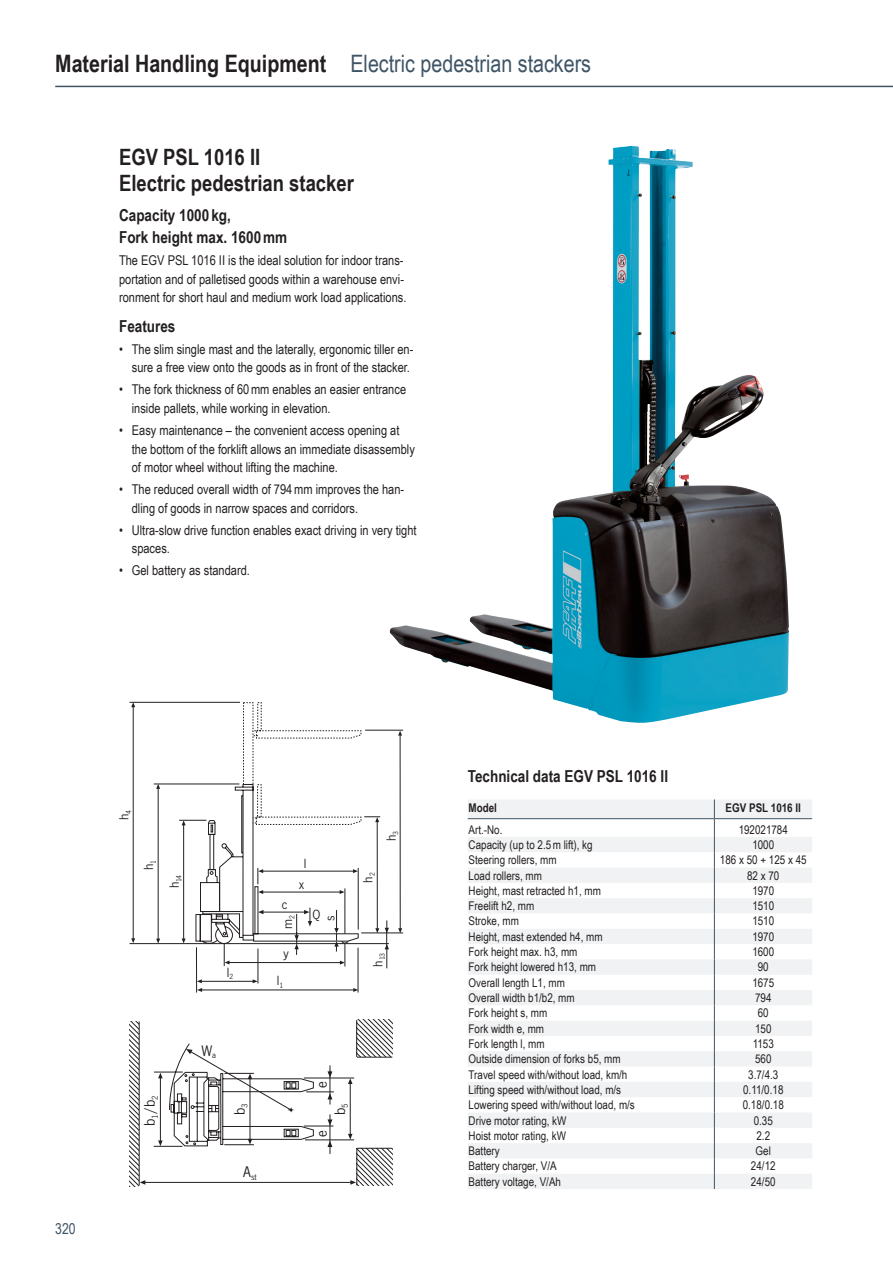
<style>
.page{position:relative;width:893px;height:1263px;background:#fff}
.page>*{position:absolute;margin:0;border:0;box-sizing:border-box;transform-origin:0 0}
.t1{font:24px "Arial Narrow";color:#3f5465}
.t2{font:700 22.5px/26.1px "Arial Narrow";color:#231f20}
.t3{font:700 16.5px/22.4px "Arial Narrow";color:#231f20}
.t4{font:15.9px "News Got T";color:#231f20}
.t5{font:15px "Arial Narrow";color:#3f5465}
.t6{font:13.8px "News Got T";color:#231f20}
.t7{font:13.5px/18.6px "Arial Narrow";color:#231f20}
.t8{font:12px "Arial Narrow";color:#231f20}
.t9{font:700 12px "Arial Narrow";color:#231f20}
.t10{font:8.85px "News Got T";color:#231f20}
.t11{font:7.8px "News Got T";color:#231f20}
.s1{font-weight:700;color:#231f20}
</style>
<div class="page">
<img style="left:389px;top:146px;width:400px;height:577px">
<hr style="left:55px;top:86px;width:838px;height:1px;background:#3f5465">
<hr style="left:130px;top:943px;width:259px;height:1px;background:#231f20">
<hr style="left:361px;top:933px;width:42px;height:1px;background:#231f20">
<hr style="left:365px;top:730px;width:38px;height:1px;background:#231f20">
<hr style="left:400px;top:735px;width:1px;height:193px;background:#231f20">
<svg style="left:398px;top:731px;width:4px;height:5px"></svg>
<svg style="left:398px;top:928px;width:4px;height:5px"></svg>
<hr style="left:154px;top:784px;width:85px;height:1px;background:#231f20">
<hr style="left:130px;top:702px;width:110px;height:1px;background:#231f20">
<hr style="left:158px;top:788px;width:1px;height:151px;background:#231f20">
<svg style="left:156px;top:938px;width:4px;height:5px"></svg>
<svg style="left:156px;top:784px;width:4px;height:5px"></svg>
<hr style="left:133px;top:707px;width:1px;height:231px;background:#231f20">
<svg style="left:131px;top:938px;width:4px;height:5px"></svg>
<svg style="left:131px;top:702px;width:4px;height:5px"></svg>
<hr style="left:196px;top:947px;width:1px;height:45px;background:#231f20">
<hr style="left:258px;top:948px;width:1px;height:35px;background:#231f20">
<hr style="left:358px;top:948px;width:1px;height:44px;background:#231f20">
<hr style="left:202px;top:981px;width:51px;height:1px;background:#231f20">
<svg style="left:253px;top:979px;width:5px;height:4px"></svg>
<hr style="left:202px;top:990px;width:152px;height:1px;background:#231f20">
<svg style="left:353px;top:988px;width:5px;height:4px"></svg>
<svg style="left:197px;top:979px;width:5px;height:13px"></svg>
<svg style="left:179px;top:702px;width:210px;height:266px"></svg>
<hr style="left:145px;top:1182px;width:206px;height:1px;background:#231f20">
<svg style="left:130px;top:1021px;width:15px;height:165px"></svg>
<svg style="left:153px;top:1019px;width:239px;height:167px"></svg>
<svg style="left:468px;top:799px;width:344px;height:390px"></svg>
<hr style="left:468px;top:818px;width:246px;height:1px;background:#3f5465">
<hr style="left:714px;top:818px;width:98px;height:1px;background:#3f5465">
<h1 class="t1" style="left:55px;top:46px;width:537px"><span class="s1">Material Handling Equipment</span> Electric pedestrian stackers</h1>
<h2 class="t2" style="left:119px;top:143px;width:236px">EGV PSL 1016 II<br>Electric pedestrian stacker</h2>
<p class="t3" style="left:119px;top:203px;width:170px">Capacity 1000 kg,<br>Fork height max. 1600mm</p>
<p class="t7" style="left:119px;top:250px;width:289px">The EGV PSL 1016 II is the ideal solution for indoor trans&shy;portation and of palletised goods within a warehouse envi&shy;ronment for short haul and medium work load applications.</p>
<p class="t3" style="left:119px;top:314px;width:58px">Features</p>
<p class="t7" style="left:119px;top:339px;width:296px;text-align:right">• The slim single mast and the laterally, ergonomic tiller en&shy;sure a free view onto the goods as in front of the stacker.</p>
<p class="t7" style="left:132px;top:380px;width:276px;text-indent:-13px">• The fork thickness of 60mm enables an easier entrance inside pallets, while working in elevation.</p>
<p class="t7" style="left:132px;top:420px;width:285px;text-indent:-13px">• Easy maintenance – the convenient access opening at the bottom of the forklift allows an immediate disassembly of motor wheel without lifting the machine.</p>
<p class="t7" style="left:132px;top:480px;width:274px;text-indent:-13px">• The reduced overall width of 794mm improves the han&shy;dling of goods in narrow spaces and corridors.</p>
<p class="t7" style="left:132px;top:520px;width:286px;text-indent:-13px">• Ultra-slow drive function enables exact driving in very tight spaces.</p>
<p class="t7" style="left:119px;top:561px;width:132px">• Gel battery as standard.</p>
<p class="t5" style="left:55px;top:1218px;width:22px">320</p>
<p class="t6" style="left:116px;top:820px;width:12px;rotate:-90deg">h<sub>4</sub></p>
<p class="t6" style="left:141px;top:870px;width:12px;rotate:-90deg">h<sub>1</sub></p>
<p class="t11" style="left:174px;top:888px;width:15px;rotate:-90deg"><sup>h</sup>14</p>
<p class="t6" style="left:227px;top:965px;width:8px">l<sub>2</sub></p>
<p class="t6" style="left:304px;top:856px;width:4px">l</p>
<p class="t6" style="left:282px;top:897px;width:7px">c</p>
<p class="t6" style="left:299px;top:877px;width:6px">x</p>
<p class="t6" style="left:280px;top:929px;width:15px;rotate:-90deg">m<sub>2</sub></p>
<p class="t6" style="left:312px;top:907px;width:9px">Q</p>
<p class="t6" style="left:322px;top:921px;width:7px;rotate:-90deg">s</p>
<p class="t6" style="left:283px;top:946px;width:7px">y</p>
<p class="t6" style="left:277px;top:973px;width:8px">l<sub>1</sub></p>
<p class="t6" style="left:384px;top:841px;width:12px;rotate:-90deg">h<sub>3</sub></p>
<p class="t6" style="left:360px;top:883px;width:12px;rotate:-90deg">h<sub>2</sub></p>
<p class="t11" style="left:378px;top:966px;width:15px;rotate:-90deg"><sup>h</sup>13</p>
<p class="t4" style="left:141px;top:1126px;width:32px;rotate:-90deg">b<sub>1</sub>/b<sub>2</sub></p>
<p class="t4" style="left:201px;top:1041px;width:16px">W<sub>a</sub></p>
<p class="t4" style="left:231px;top:1115px;width:13px;rotate:-90deg">b<sub>3</sub></p>
<p class="t10" style="left:243px;top:1172px;width:15px"><sup>A</sup>st</p>
<p class="t4" style="left:313px;top:1088px;width:8px;rotate:-90deg">e</p>
<p class="t4" style="left:331px;top:1115px;width:13px;rotate:-90deg">b<sub>5</sub></p>
<p class="t4" style="left:313px;top:1136px;width:8px;rotate:-90deg">e</p>
<p class="t3" style="left:468px;top:764px;width:202px">Technical data EGV PSL 1016 II</p>
<p class="t9" style="left:469px;top:799px;width:30px">Model</p>
<p class="t9" style="left:726px;top:799px;width:77px">EGV PSL 1016 II</p>
<p class="t8" style="left:469px;top:820px;width:35px">Art.-No.</p>
<p class="t8" style="left:739px;top:820px;width:51px">192021784</p>
<p class="t8" style="left:469px;top:836px;width:126px">Capacity (up to 2.5m lift), kg</p>
<p class="t8" style="left:752px;top:836px;width:23px">1000</p>
<p class="t8" style="left:469px;top:851px;width:90px">Steering rollers, mm</p>
<p class="t8" style="left:720px;top:851px;width:88px">186 x 50 + 125 x 45</p>
<p class="t8" style="left:469px;top:866px;width:75px">Load rollers, mm</p>
<p class="t8" style="left:747px;top:866px;width:34px">82 x 70</p>
<p class="t8" style="left:469px;top:882px;width:134px">Height, mast retracted h1, mm</p>
<p class="t8" style="left:752px;top:882px;width:23px">1970</p>
<p class="t8" style="left:469px;top:897px;width:67px">Freelift h2, mm</p>
<p class="t8" style="left:752px;top:897px;width:23px">1510</p>
<p class="t8" style="left:469px;top:912px;width:52px">Stroke, mm</p>
<p class="t8" style="left:752px;top:912px;width:23px">1510</p>
<p class="t8" style="left:469px;top:928px;width:136px">Height, mast extended h4, mm</p>
<p class="t8" style="left:752px;top:928px;width:23px">1970</p>
<p class="t8" style="left:469px;top:943px;width:110px">Fork height max. h3, mm</p>
<p class="t8" style="left:752px;top:943px;width:23px">1600</p>
<p class="t8" style="left:469px;top:958px;width:129px">Fork height lowered h13, mm</p>
<p class="t8" style="left:758px;top:958px;width:12px">90</p>
<p class="t8" style="left:469px;top:974px;width:98px">Overall length L1, mm</p>
<p class="t8" style="left:752px;top:974px;width:23px">1675</p>
<p class="t8" style="left:469px;top:989px;width:108px">Overall width b1/b2, mm</p>
<p class="t8" style="left:755px;top:989px;width:18px">794</p>
<p class="t8" style="left:469px;top:1004px;width:80px">Fork height s, mm</p>
<p class="t8" style="left:758px;top:1004px;width:12px">60</p>
<p class="t8" style="left:469px;top:1019px;width:77px">Fork width e, mm</p>
<p class="t8" style="left:755px;top:1019px;width:18px">150</p>
<p class="t8" style="left:469px;top:1035px;width:78px">Fork length l, mm</p>
<p class="t8" style="left:753px;top:1035px;width:23px">1153</p>
<p class="t8" style="left:469px;top:1050px;width:154px">Outside dimension of forks b5, mm</p>
<p class="t8" style="left:755px;top:1050px;width:18px">560</p>
<p class="t8" style="left:469px;top:1065px;width:160px">Travel speed with/without load, km/h</p>
<p class="t8" style="left:748px;top:1065px;width:32px">3.7/4.3</p>
<p class="t8" style="left:469px;top:1081px;width:154px">Lifting speed with/without load, m/s</p>
<p class="t8" style="left:743px;top:1081px;width:42px">0.11/0.18</p>
<p class="t8" style="left:469px;top:1096px;width:168px">Lowering speed with/without load, m/s</p>
<p class="t8" style="left:743px;top:1096px;width:43px">0.18/0.18</p>
<p class="t8" style="left:469px;top:1111px;width:99px">Drive motor rating, kW</p>
<p class="t8" style="left:754px;top:1111px;width:21px">0.35</p>
<p class="t8" style="left:469px;top:1127px;width:99px">Hoist motor rating, kW</p>
<p class="t8" style="left:756px;top:1127px;width:15px">2.2</p>
<p class="t8" style="left:469px;top:1142px;width:33px">Battery</p>
<p class="t8" style="left:756px;top:1142px;width:17px">Gel</p>
<p class="t8" style="left:469px;top:1157px;width:90px">Battery charger, V/A</p>
<p class="t8" style="left:751px;top:1157px;width:26px">24/12</p>
<p class="t8" style="left:469px;top:1173px;width:94px">Battery voltage, V/Ah</p>
<p class="t8" style="left:751px;top:1173px;width:26px">24/50</p>
</div>
